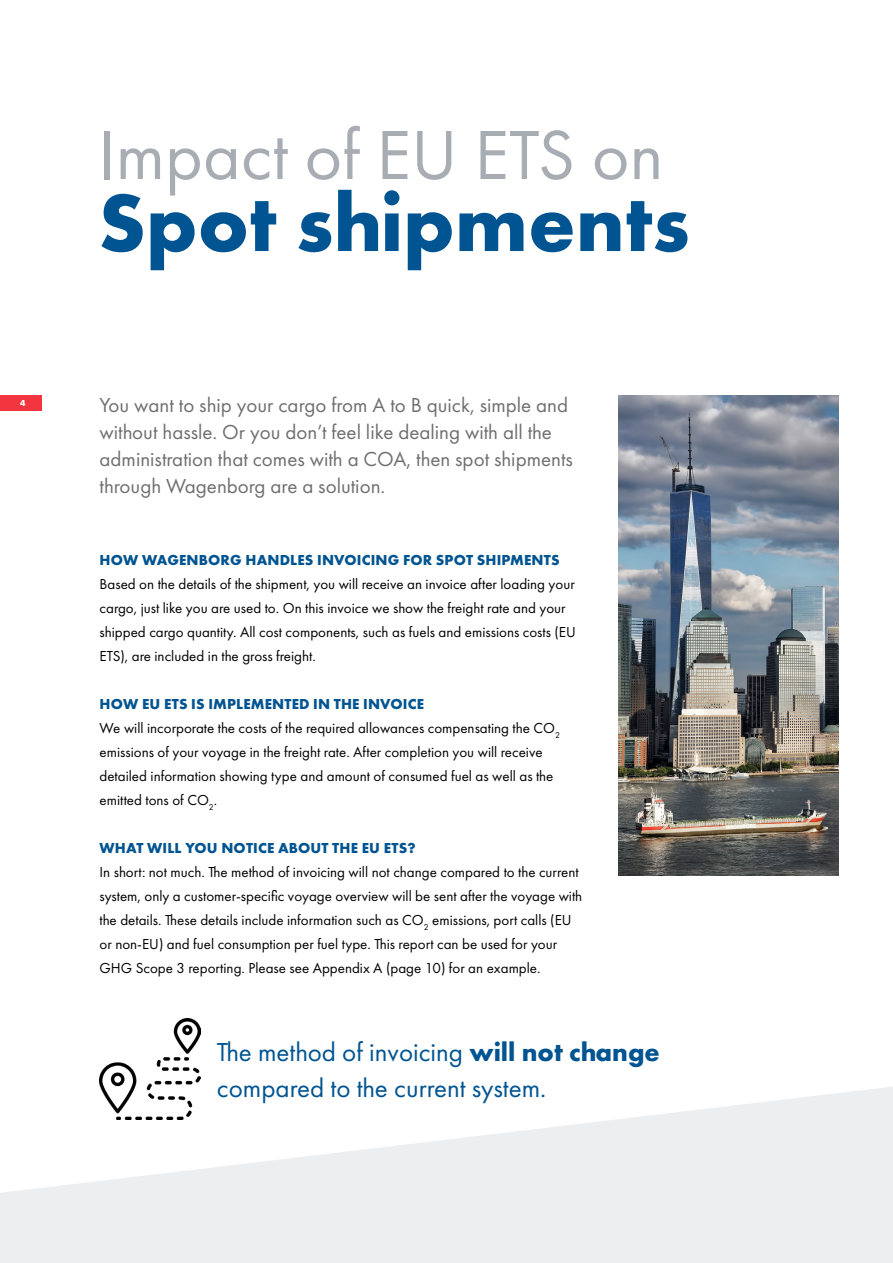
<style>
.page{position:relative;width:893px;height:1263px;background:#fff}
.page>*{position:absolute;margin:0;border:0;box-sizing:border-box;transform-origin:0 0}
.t1{font:700 84px "Futura PT";color:#005491}
.t2{font:72px "Futura PT";color:#a8acb3}
.t3{font:27px/36px "Futura PT";color:#005491}
.t4{font:21px/27px "Futura PT";color:#706f6f}
.t5{font:15px/24px "Futura PT";color:#000}
.t6{font:700 15px "Futura PT";letter-spacing:.01em;color:#005491}
.t7{font:700 9px "Futura PT";color:#fff}
.s1{font-weight:700;color:#005491}
.s2{font-weight:700}
</style>
<div class="page">
<div style="left:0;top:395px;width:41px;height:16px;background:#f33540"></div>
<img style="left:100px;top:1018px;width:101px;height:68px">
<svg style="left:0;top:1086px;width:893px;height:177px;fill:#edeef0"></svg>
<img style="left:618px;top:395px;width:221px;height:480px">
<h2 class="t2" style="left:98px;top:112px;width:567px">Impact of EU ETS on</h2>
<h1 class="t1" style="left:98px;top:169px;width:593px">Spot shipments</h1>
<p class="t7" style="left:20px;top:398px;width:7px">4</p>
<h3 class="t4" style="left:100px;top:391px;width:475px">You want to ship your cargo from A to B quick, simple and without hassle. Or you don’t feel like dealing with all the administration that comes with a COA, then spot shipments through Wagenborg are a solution.</h3>
<p class="t6" style="left:100px;top:550px;width:461px">HOW WAGENBORG HANDLES INVOICING FOR SPOT SHIPMENTS</p>
<p class="t5" style="left:100px;top:571px;width:478px">Based on the details of the shipment, you will receive an invoice after loading your cargo, just like you are used to. On this invoice we show the freight rate and your shipped cargo quantity. All cost components, such as fuels and emissions costs (EU ETS), are included in the gross freight.</p>
<p class="t5" style="left:100px;top:691px;width:462px"><span class="s1">HOW EU ETS IS IMPLEMENTED IN THE INVOICE<br></span>We will incorporate the costs of the required allowances compensating the CO<sub>2 </sub>emissions of your voyage in the freight rate. After completion you will receive detailed information showing type and amount of consumed fuel as well as the emitted tons of CO<sub>2</sub>.</p>
<p class="t6" style="left:100px;top:838px;width:317px">WHAT WILL YOU NOTICE ABOUT THE EU ETS?</p>
<p class="t5" style="left:100px;top:859px;width:484px">In short: not much. The method of invoicing will not change compared to the current system, only a customer-specific voyage overview will be sent after the voyage with the details. These details include information such as CO<sub>2</sub> emissions, port calls (EU or non-EU) and fuel consumption per fuel type. This report can be used for your GHG Scope 3 reporting. Please see Appendix A (page 10) for an example.</p>
<h3 class="t3" style="left:217px;top:1034px;width:444px">The method of invoicing <span class="s2">will not change </span>compared to the current system.</h3>
</div>
